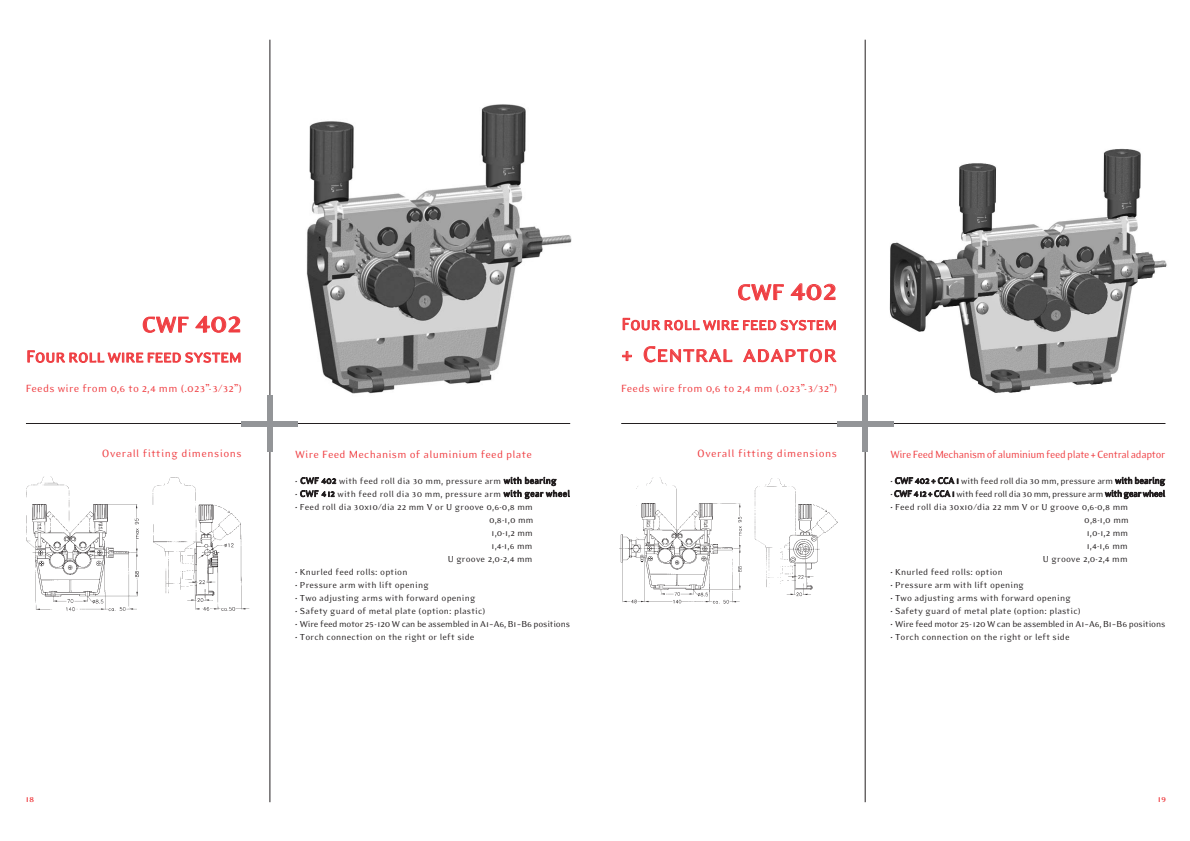
<style>
.page{position:relative;width:1190px;height:841px;background:#fff}
.page>*{position:absolute;margin:0;border:0;box-sizing:border-box;transform-origin:0 0}
.t1{font:25px "H Eidetic Modern Small Caps Normal";color:#ef3e42}
.t2{font:700 25px "H Eidetic Modern";letter-spacing:-.01em;color:#ef3e42}
.t3{font:19px "H Eidetic Modern Small Caps Normal";letter-spacing:-.01em;color:#ef3e42;scale:.96 1}
.t4{font:12px "H Eidetic Modern";letter-spacing:.02em;color:#ef3e42}
.t5{font:12px "H Eidetic Modern";letter-spacing:-.025em;color:#ef3e42;scale:.95 1}
.t6{font:12px "H Eidetic Modern";letter-spacing:.04em;color:#ef3e42}
.t7{font:10px/13px "H Eidetic Modern";letter-spacing:.015em;color:#231f20;text-align:right}
.t8{font:10px "H Eidetic Modern";letter-spacing:-.015em;color:#231f20}
.t9{font:10px "H Eidetic Modern";letter-spacing:-.005em;color:#231f20}
.t10{font:700 10px "H Eidetic Modern";color:#ef3e42}
.s1{font-size:31px}
</style>
<div class="page">
<img style="left:267px;top:85px;width:305px;height:311px">
<hr style="left:270px;top:40px;width:1px;height:762px;background:#231f20">
<hr style="left:26px;top:423px;width:544px;height:1px;background:#231f20">
<div style="left:267px;top:396px;width:6px;height:56px;background:#939598"></div>
<div style="left:242px;top:421px;width:56px;height:5px;background:#939598"></div>
<img style="left:26px;top:476px;width:224px;height:136px">
<img style="left:862px;top:147px;width:305px;height:249px">
<hr style="left:865px;top:40px;width:1px;height:762px;background:#231f20">
<hr style="left:621px;top:423px;width:544px;height:1px;background:#231f20">
<div style="left:862px;top:396px;width:6px;height:56px;background:#939598"></div>
<div style="left:837px;top:421px;width:57px;height:5px;background:#939598"></div>
<img style="left:619px;top:477px;width:219px;height:127px">
<h1 class="t2" style="left:142px;top:315px;width:102px">CWF <span class="s1">402</span></h1>
<h2 class="t3" style="left:26px;top:345px;width:226px">Four roll wire feed system</h2>
<p class="t4" style="left:26px;top:384px;width:218px">Feeds wire from 0,6 to 2,4 mm (.023”-3/32”)</p>
<p class="t6" style="left:102px;top:449px;width:141px">Overall fitting dimensions</p>
<p class="t4" style="left:295px;top:450px;width:238px">Wire Feed Mechanism of aluminium feed plate</p>
<p class="t7" style="left:295px;top:475px;width:263px">• CWF 402 with feed roll dia 30 mm, pressure arm with bearing</p>
<p class="t7" style="left:295px;top:488px;width:276px">• CWF 4 12 with feed roll dia 30 mm, pressure arm with gear wheel</p>
<p class="t7" style="left:295px;top:501px;width:240px">• Feed roll dia 30x10/dia 22 mm V or U groove 0,6-0,8 mm<br>0,8-1,0 mm<br>1,0-1,2 mm<br>1,4-1,6 mm<br>U groove 2,0-2,4 mm</p>
<p class="t7" style="left:295px;top:566px;width:114px">• Knurled feed rolls: option</p>
<p class="t7" style="left:295px;top:579px;width:135px">• Pressure arm with lift opening</p>
<p class="t7" style="left:295px;top:592px;width:182px">• Two adjusting arms with forward opening</p>
<p class="t7" style="left:295px;top:605px;width:192px">• Safety guard of metal plate (option: plastic)</p>
<p class="t8" style="left:295px;top:620px;width:276px">• Wire feed motor 25-120 W can be assembled in A1–A6, B1–B6 positions</p>
<p class="t7" style="left:295px;top:631px;width:181px">• Torch connection on the right or left side</p>
<h1 class="t2" style="left:737px;top:283px;width:102px">CWF <span class="s1">402</span></h1>
<h2 class="t3" style="left:622px;top:312px;width:226px">Four roll wire feed system</h2>
<h1 class="t1" style="left:622px;top:338px;width:217px">+ Central adaptor</h1>
<p class="t4" style="left:621px;top:384px;width:218px">Feeds wire from 0,6 to 2,4 mm (.023”-3/32”)</p>
<p class="t6" style="left:697px;top:449px;width:141px">Overall fitting dimensions</p>
<p class="t5" style="left:890px;top:450px;width:291px">Wire Feed Mechanism of aluminium feed plate + Central adaptor</p>
<p class="t9" style="left:890px;top:477px;width:276px">• CWF 402 + CCA 1 with feed roll dia 30 mm, pressure arm with bearing</p>
<p class="t8" style="left:890px;top:490px;width:276px">•CWF 412 + CCA 1 with feed roll dia 30 mm, pressure arm with gear wheel</p>
<p class="t7" style="left:890px;top:501px;width:240px">• Feed roll dia 30x10/dia 22 mm V or U groove 0,6-0,8 mm<br>0,8-1,0 mm<br>1,0-1,2 mm<br>1,4-1,6 mm<br>U groove 2,0-2,4 mm</p>
<p class="t7" style="left:890px;top:566px;width:114px">• Knurled feed rolls: option</p>
<p class="t7" style="left:890px;top:579px;width:135px">• Pressure arm with lift opening</p>
<p class="t7" style="left:890px;top:592px;width:182px">• Two adjusting arms with forward opening</p>
<p class="t7" style="left:890px;top:605px;width:192px">• Safety guard of metal plate (option: plastic)</p>
<p class="t8" style="left:890px;top:620px;width:276px">• Wire feed motor 25-120 W can be assembled in A1–A6, B1–B6 positions</p>
<p class="t7" style="left:890px;top:631px;width:181px">• Torch connection on the right or left side</p>
<p class="t10" style="left:26px;top:795px;width:10px">18</p>
<p class="t10" style="left:1158px;top:795px;width:10px">19</p>
</div>
